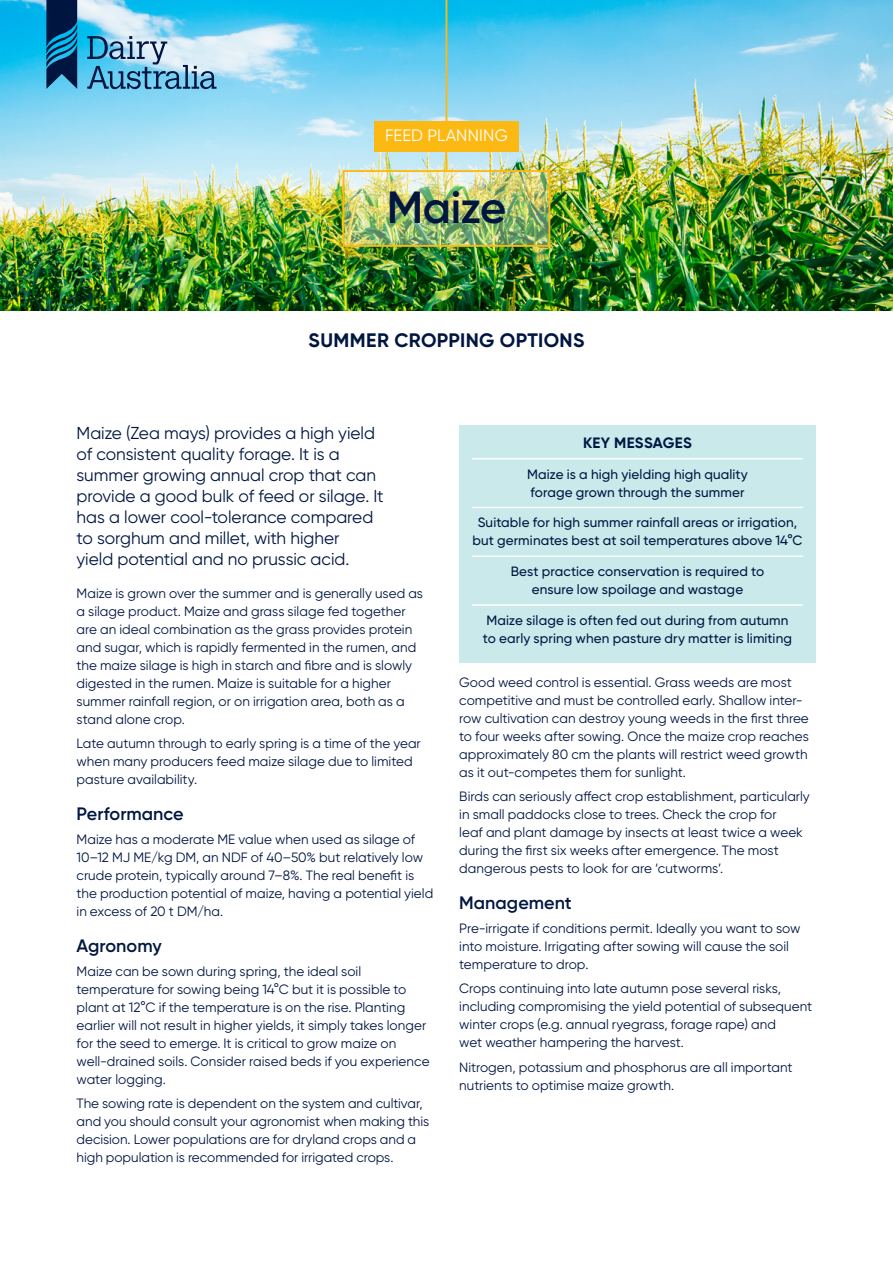
<style>
.page{position:relative;width:893px;height:1263px;background:#fff}
.page>*{position:absolute;margin:0;border:0;box-sizing:border-box;transform-origin:0 0}
.t1{font:600 45px "Gilroy";letter-spacing:-.02em;color:#001641}
.t2{font:700 19.5px "Gilroy";letter-spacing:.02em;color:#001641}
.t3{font:600 18px "Gilroy";color:#001641}
.t4{font:17.25px/21px "Gilroy";color:#001641}
.t5{font:16.5px "Gilroy";letter-spacing:.01em;color:#fff}
.t6{font:700 15px "Gilroy";letter-spacing:.02em;color:#001641}
.t7{font:13.5px/18px "Gilroy";color:#001641}
.t8{font:500 13.5px/18px "Gilroy";letter-spacing:.01em;color:#001641}
</style>
<div class="page">
<img style="left:0;top:0;width:893px;height:310px">
<img style="left:346px;top:173px;width:201px;height:71px">
<hr style="left:446px;top:0;width:1px;height:170px;background:#fdb913">
<div style="left:374px;top:121px;width:145px;height:30px;background:#fdb913"></div>
<svg style="left:87px;top:36px;width:129px;height:53px;background:#7eb1cd"></svg>
<svg style="left:46px;top:0;width:31px;height:89px;background:#0a4470"></svg>
<div style="left:343px;top:170px;width:207px;height:77px;border:2px solid #fdb913"></div>
<div style="left:459px;top:425px;width:357px;height:237px;background:#c9e9eb"></div>
<hr style="left:472px;top:458px;width:331px;height:1px;background:#fff">
<hr style="left:472px;top:507px;width:331px;height:1px;background:#fff">
<hr style="left:472px;top:555px;width:331px;height:2px;background:#fff">
<hr style="left:472px;top:604px;width:331px;height:2px;background:#fff">
<p class="t5" style="left:385px;top:125px;width:124px">FEED PLANNING</p>
<h1 class="t1" style="left:387px;top:179px;width:121px">Maize</h1>
<h2 class="t2" style="left:309px;top:328px;width:277px">SUMMER CROPPING OPTIONS</h2>
<p class="t4" style="left:77px;top:422px;width:309px">Maize (Zea mays) provides a high yield of consistent quality forage. It is a summer growing annual crop that can provide a good bulk of feed or silage. It has a lower cool-tolerance compared to sorghum and millet, with higher<br>yield potential and no prussic acid.</p>
<p class="t7" style="left:77px;top:584px;width:348px">Maize is grown over the summer and is generally used as a silage product. Maize and grass silage fed together are an ideal combination as the grass provides protein and sugar, which is rapidly fermented in the rumen, and the maize silage is high in starch and fibre and is slowly digested in the rumen. Maize is suitable for a higher summer rainfall region, or on irrigation area, both as a stand alone crop.</p>
<p class="t7" style="left:77px;top:734px;width:346px">Late autumn through to early spring is a time of the year when many producers feed maize silage due to limited pasture availability.</p>
<h3 class="t3" style="left:77px;top:802px;width:109px">Performance</h3>
<p class="t7" style="left:77px;top:830px;width:358px">Maize has a moderate ME value when used as silage of 10–12 MJ ME/kg DM, an NDF of 40–50% but relatively low crude protein, typically around 7–8%. The real benefit is the production potential of maize, having a potential yield in excess of 20 t DM/ha.</p>
<h3 class="t3" style="left:77px;top:934px;width:87px">Agronomy</h3>
<p class="t7" style="left:77px;top:962px;width:355px">Maize can be sown during spring, the ideal soil temperature for sowing being 14°C but it is possible to plant at 12°C if the temperature is on the rise. Planting earlier will not result in higher yields, it simply takes longer for the seed to emerge. It is critical to grow maize on well-drained soils. Consider raised beds if you experience water logging.</p>
<p class="t7" style="left:77px;top:1094px;width:354px">The sowing rate is dependent on the system and cultivar, and you should consult your agronomist when making this decision. Lower populations are for dryland crops and a high population is recommended for irrigated crops.</p>
<p class="t6" style="left:583px;top:433px;width:110px">KEY MESSAGES</p>
<p class="t8" style="left:527px;top:465px;width:222px">Maize is a high yielding high quality forage grown through the summer</p>
<p class="t8" style="left:472px;top:513px;width:332px;text-align:center">Suitable for high summer rainfall areas or irrigation, but germinates best at soil temperatures above 14°C</p>
<p class="t8" style="left:511px;top:562px;width:255px;text-align:center">Best practice conservation is required to ensure low spoilage and wastage</p>
<p class="t8" style="left:483px;top:611px;width:311px">Maize silage is often fed out during from autumn to early spring when pasture dry matter is limiting</p>
<p class="t7" style="left:459px;top:673px;width:351px">Good weed control is essential. Grass weeds are most competitive and must be controlled early. Shallow inter&shy;row cultivation can destroy young weeds in the first three to four weeks after sowing. Once the maize crop reaches approximately 80 cm the plants will restrict weed growth as it out-competes them for sunlight.</p>
<p class="t7" style="left:459px;top:787px;width:352px">Birds can seriously affect crop establishment, particularly in small paddocks close to trees. Check the crop for<br>leaf and plant damage by insects at least twice a week during the first six weeks after emergence. The most dangerous pests to look for are ‘cutworms’.</p>
<h3 class="t3" style="left:459px;top:891px;width:114px">Management</h3>
<p class="t7" style="left:459px;top:919px;width:343px">Pre-irrigate if conditions permit. Ideally you want to sow into moisture. Irrigating after sowing will cause the soil temperature to drop.</p>
<p class="t7" style="left:459px;top:979px;width:354px">Crops continuing into late autumn pose several risks, including compromising the yield potential of subsequent winter crops (e.g. annual ryegrass, forage rape) and<br>wet weather hampering the harvest.</p>
<p class="t7" style="left:459px;top:1058px;width:335px">Nitrogen, potassium and phosphorus are all important nutrients to optimise maize growth.</p>
</div>
